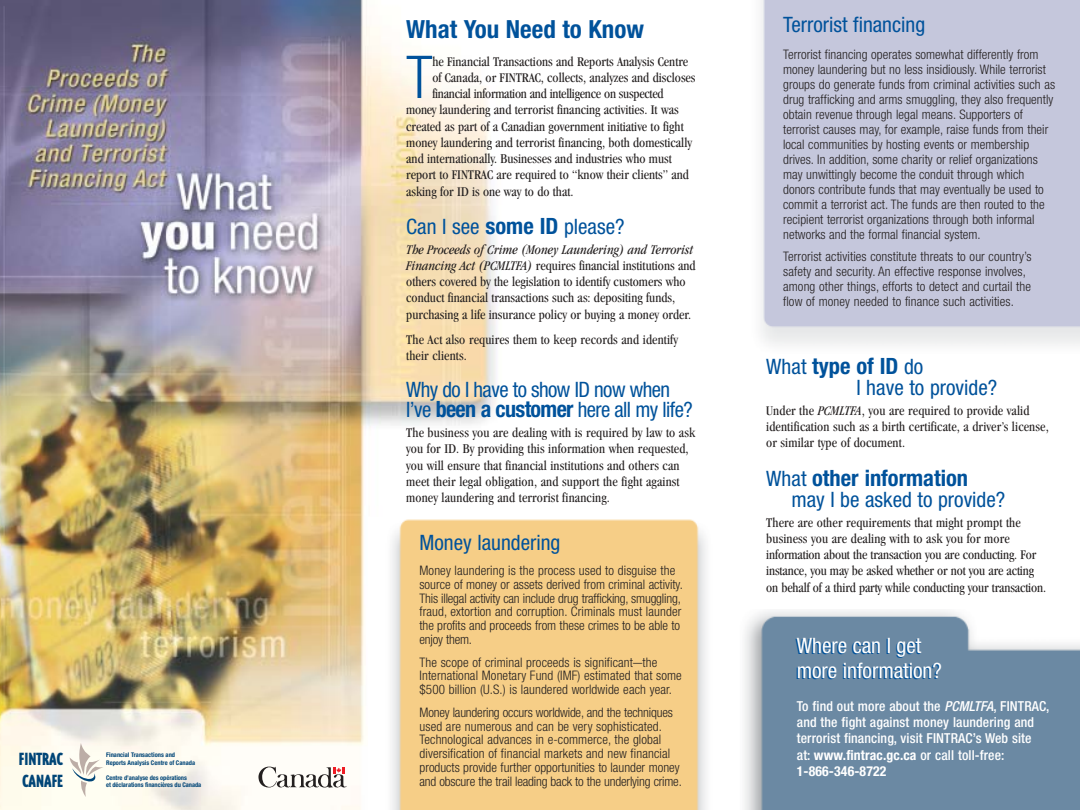
<style>
.page{position:relative;width:1080px;height:810px;background:#fff}
.page>*{position:absolute;margin:0;border:0;box-sizing:border-box;transform-origin:0 0}
.t1{font:300 condensed 59.12px "Helvetica Neue";color:#00529b}
.t2{font:700 condensed 25px "Helvetica Neue";color:#00529b}
.t3{font:700 condensed 22.5px "Helvetica Neue";color:#00529b}
.t4{font:condensed 21.25px "Helvetica Neue";color:#00529b}
.t5{font:condensed 21.25px/20px "Helvetica Neue";letter-spacing:-.03em;color:#00529b}
.t6{font:condensed 21.25px/25px "Helvetica Neue";color:#fff}
.t7{font:900 20.38px/22.1px "Triplex Cond";color:#004577}
.t8{font:condensed 13.75px/16.2px "Garamond";color:#231f1f}
.t9{font:500 condensed 13.75px/16.2px "Helvetica Neue";letter-spacing:.01em;color:#fff}
.t10{font:condensed 13.75px "Garamond";letter-spacing:-.02em;color:#231f1f}
.t11{font:300 condensed 13.12px/15px "Helvetica Neue";letter-spacing:.005em;color:#231f1f}
.t12{font:700 condensed 6.38px/7.2px "Helvetica Neue";letter-spacing:-.005em;color:#004577}
.s1{font-weight:700;font-size:22.5px}
.s2{font-style:italic}
.s3{font-weight:400;font-size:21.25px}
.s4{font-weight:700}
</style>
<div class="page">
<img style="left:0;top:0;width:496px;height:810px">
<img style="left:744px;top:611px;width:336px;height:199px">
<div style="left:368px;top:518px;width:352px;height:292px;background:#fff"></div>
<div style="left:392px;top:519px;width:314px;height:291px;background:#f6ce87"></div>
<svg style="left:70px;top:743px;width:34px;height:54px"></svg>
<svg style="left:258px;top:762px;width:89px;height:29px"></svg>
<div style="left:761px;top:0;width:319px;height:345px;background:#c5c7dc"></div>
<h3 class="t7" style="left:19px;top:749px;width:46px">FINTRAC<br>CANAFE</h3>
<p class="t12" style="left:106px;top:752px;width:91px">Financial Transactions and<br>Reports Analysis Centre of Canada</p>
<p class="t12" style="left:106px;top:774px;width:97px">Centre d’analyse des opérations<br>et déclarations financières du Canada</p>
<h2 class="t2" style="left:406px;top:21px;width:239px">What You Need to Know</h2>
<h1 class="t1" style="left:406px;top:56px;width:28px">T</h1>
<p class="t8" style="left:432px;top:54px;width:257px">he Financial Transactions and Reports Analysis Centre</p>
<p class="t8" style="left:432px;top:70px;width:265px">of Canada, or FINTRAC, collects, analyzes and discloses</p>
<p class="t10" style="left:432px;top:88px;width:233px">financial information and intelligence on suspected</p>
<p class="t8" style="left:406px;top:103px;width:274px">money laundering and terrorist financing activities. It was</p>
<p class="t8" style="left:406px;top:119px;width:279px">created as part of a Canadian government initiative to fight</p>
<p class="t8" style="left:406px;top:135px;width:287px">money laundering and terrorist financing, both domestically</p>
<p class="t8" style="left:406px;top:152px;width:267px">and internationally. Businesses and industries who must</p>
<p class="t8" style="left:406px;top:168px;width:284px">report to FINTRAC are required to “know their clients” and</p>
<p class="t8" style="left:406px;top:184px;width:169px">asking for ID is one way to do that.</p>
<h3 class="t4" style="left:406px;top:219px;width:220px">Can I see <span class="s1">some ID</span> please?</h3>
<p class="t8" style="left:406px;top:242px;width:291px"><span class="s2">The Proceeds of Crime (Money Laundering) and Terrorist Financing Act (PCMLTFA)</span> requires financial institutions and others covered by the legislation to identify customers who conduct financial transactions such as: depositing funds, purchasing a life insurance policy or buying a money order.</p>
<p class="t8" style="left:406px;top:333px;width:273px">The Act also requires them to keep records and identify their clients.</p>
<h3 class="t5" style="left:406px;top:382px;width:288px">Why do I have to show ID now when<br>I’ve <span class="s1">been a customer</span> here all my life?</h3>
<p class="t8" style="left:406px;top:426px;width:290px">The business you are dealing with is required by law to ask you for ID. By providing this information when requested, you will ensure that financial institutions and others can meet their legal obligation, and support the fight against money laundering and terrorist financing.</p>
<h3 class="t4" style="left:420px;top:535px;width:142px">Money laundering</h3>
<p class="t11" style="left:420px;top:565px;width:265px;line-height:13.8px">Money laundering is the process used to disguise the source of money or assets derived from criminal activity.<br>This illegal activity can include drug trafficking, smuggling, fraud, extortion and corruption. Criminals must launder the profits and proceeds from these crimes to be able to enjoy them.</p>
<p class="t11" style="left:420px;top:656px;width:264px;line-height:13.8px">The scope of criminal proceeds is significant—the<br>International Monetary Fund (IMF) estimated that some $500 billion (U.S.) is laundered worldwide each year.</p>
<p class="t11" style="left:420px;top:706px;width:264px;line-height:13.8px">Money laundering occurs worldwide, and the techniques used are numerous and can be very sophisticated.<br>Technological advances in e-commerce, the global diversification of financial markets and new financial products provide further opportunities to launder money and obscure the trail leading back to the underlying crime.</p>
<h3 class="t4" style="left:783px;top:17px;width:144px">Terrorist financing</h3>
<p class="t11" style="left:783px;top:48px;width:273px">Terrorist financing operates somewhat differently from money laundering but no less insidiously. While terrorist groups do generate funds from criminal activities such as drug trafficking and arms smuggling, they also frequently obtain revenue through legal means. Supporters of terrorist causes may, for example, raise funds from their local communities by hosting events or membership drives. In addition, some charity or relief organizations may unwittingly become the conduit through which donors contribute funds that may eventually be used to commit a terrorist act. The funds are then routed to the recipient terrorist organizations through both informal networks and the formal financial system.</p>
<p class="t11" style="left:783px;top:250px;width:250px">Terrorist activities constitute threats to our country’s safety and security. An effective response involves, among other things, efforts to detect and curtail the flow of money needed to finance such activities.</p>
<h3 class="t3" style="left:766px;top:358px;width:159px"><span class="s3">What</span> type of ID <span class="s3">do</span></h3>
<h3 class="t4" style="left:856px;top:380px;width:142px">I have to provide?</h3>
<p class="t8" style="left:766px;top:403px;width:284px">Under the <span class="s2">PCMLTFA</span>, you are required to provide valid identification such as a birth certificate, a driver’s license, or similar type of document.</p>
<h3 class="t3" style="left:766px;top:470px;width:204px"><span class="s3">What</span> other information</h3>
<h3 class="t4" style="left:791px;top:492px;width:215px">may I be asked to provide?</h3>
<p class="t8" style="left:766px;top:515px;width:282px">There are other requirements that might prompt the business you are dealing with to ask you for more information about the transaction you are conducting. For instance, you may be asked whether or not you are acting on behalf of a third party while conducting your transaction.</p>
<h3 class="t6" style="left:797px;top:635px;width:147px">Where can I get more information?</h3>
<p class="t9" style="left:797px;top:699px;width:254px">To find out more about the <span class="s2">PCMLTFA</span>, FINTRAC, and the fight against money laundering and terrorist financing, visit FINTRAC’s Web site<br>at: <span class="s4">www.fintrac.gc.ca</span> or call toll-free:<br><span class="s4">1-866-346-8722</span></p>
</div>
